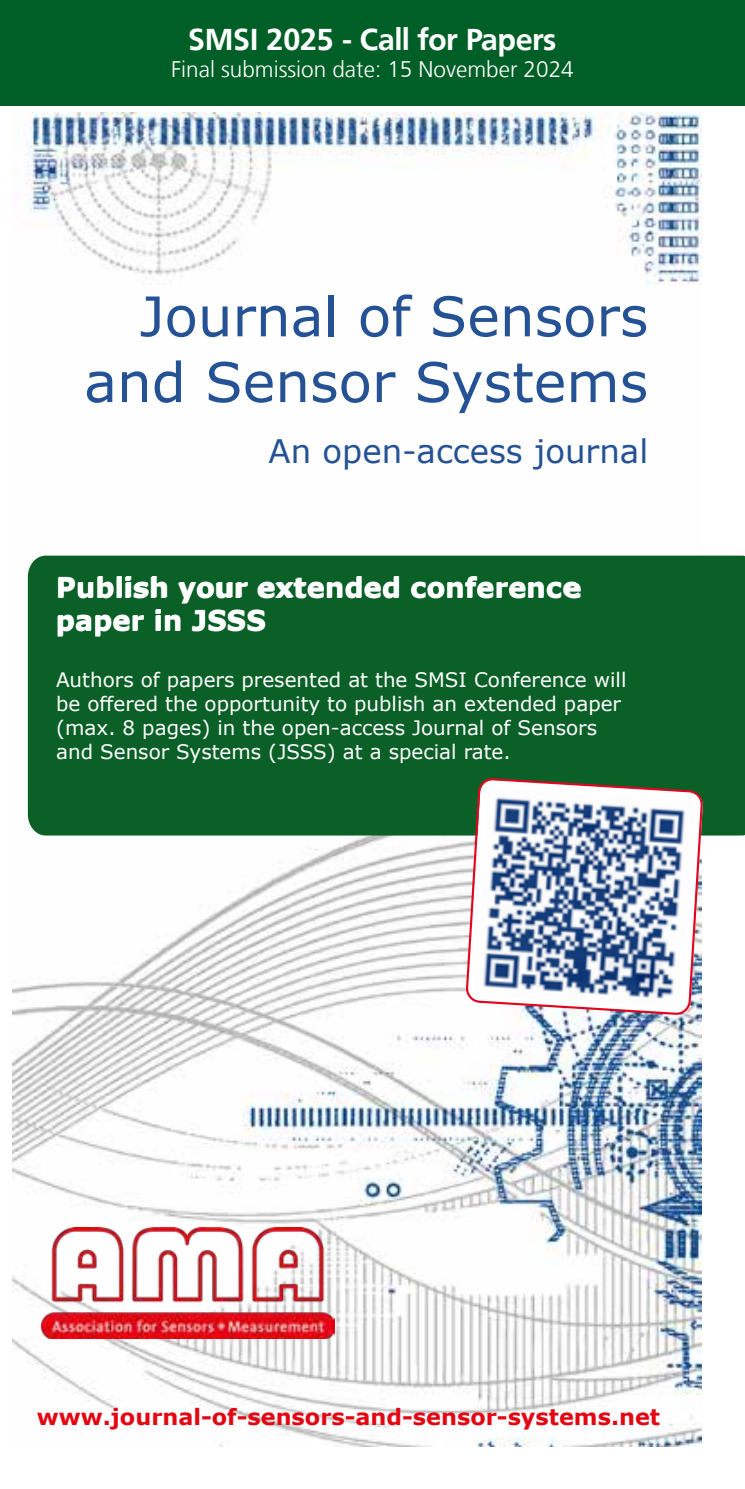
<style>
.page{position:relative;width:745px;height:1489px;background:#fff}
.page>*{position:absolute;margin:0;border:0;box-sizing:border-box;transform-origin:0 0}
.t1{font:54.75px/65.8px "Verdana";color:#245294;text-align:right}
.t2{font:32.25px "Verdana";color:#245294}
.t3{font:700 30px "Frutiger BSK";color:#fff}
.t4{font:700 27.25px/32.8px "Verdana";color:#fff}
.t5{font:700 22.5px "Verdana";color:#e30613}
.t6{font:300 22.5px "Frutiger LT";color:#fff}
.t7{font:20px/24px "Verdana";color:#fff}
</style>
<div class="page">
<div style="left:3px;top:0;width:741px;height:106px;background:#005f27"></div>
<hr style="left:0;top:0;width:3px;height:106px;background:#005f27">
<img style="left:13px;top:113px;width:688px;height:1333px">
<div style="left:28px;top:555px;width:716px;height:280px;background:#0a6027"></div>
<img style="left:464px;top:777px;width:240px;height:239px">
<img style="left:42px;top:1227px;width:292px;height:111px">
<img style="left:474px;top:788px;width:220px;height:220px">
<h3 class="t3" style="left:189px;top:21px;width:368px">SMSI 2025 - Call for Papers</h3>
<p class="t6" style="left:171px;top:56px;width:404px">Final submission date: 15 November 2024</p>
<h1 class="t1" style="left:84px;top:283px;width:565px">Journal of Sensors and Sensor Systems</h1>
<h2 class="t2" style="left:268px;top:429px;width:381px">An open-access journal</h2>
<h3 class="t4" style="left:56px;top:570px;width:525px">Publish your extended conference paper in JSSS</h3>
<p class="t7" style="left:56px;top:667px;width:571px">Authors of papers presented at the SMSI Conference will be offered the opportunity to publish an extended paper (max. 8 pages) in the open-access Journal of Sensors and Sensor Systems (JSSS) at a special rate.</p>
<p class="t5" style="left:37px;top:1400px;width:624px">www.journal-of-sensors-and-sensor-systems.net</p>
</div>
